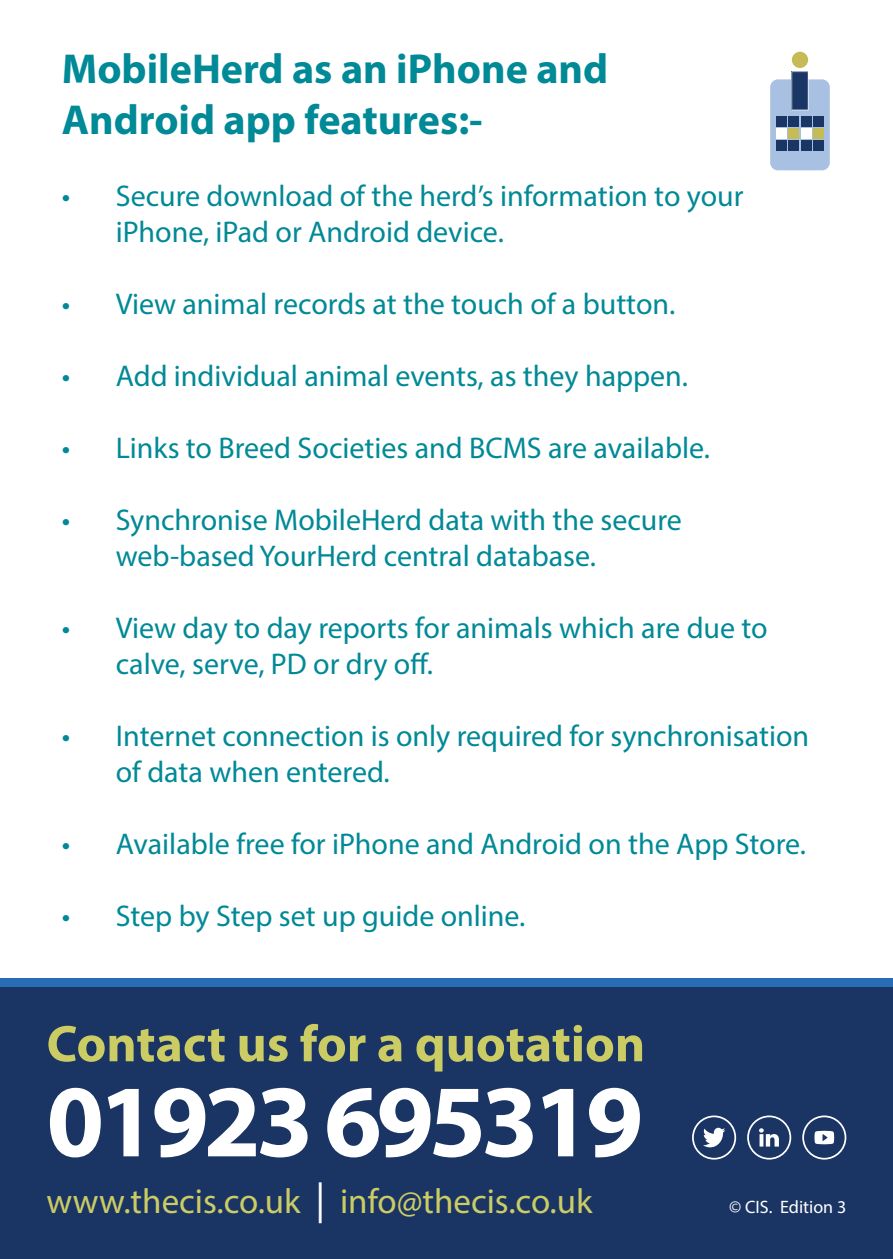
<style>
.page{position:relative;width:893px;height:1259px;background:#fff}
.page>*{position:absolute;margin:0;border:0;box-sizing:border-box;transform-origin:0 0}
.t1{font:700 103.8px "Myriad Pro";letter-spacing:-.05em;color:#fff}
.t2{font:700 51.9px "Myriad Pro";color:#cccc64}
.t3{font:700 42px/50.4px "Myriad Pro";color:#008996}
.t4{font:35.1px "Myriad Pro";color:#cccc64}
.t5{font:30px/36px "Myriad Pro";color:#008996}
.t6{font:18px "Myriad Pro";color:#fff}
.s1{font-size:40.8px;color:#fff}
</style>
<div class="page">
<div style="left:0;top:978px;width:893px;height:281px;background:#296db6"></div>
<div style="left:0;top:987px;width:893px;height:272px;background:#1a3564"></div>
<div style="left:747px;top:1115px;width:44px;height:44px;border:2px solid #fff;border-radius:50%"></div>
<svg style="left:759px;top:1128px;width:20px;height:18px"></svg>
<div style="left:692px;top:1115px;width:44px;height:44px;border:2px solid #fff;border-radius:50%"></div>
<svg style="left:703px;top:1127px;width:22px;height:20px"></svg>
<div style="left:802px;top:1115px;width:44px;height:44px;border:2px solid #fff;border-radius:50%"></div>
<svg style="left:814px;top:1130px;width:20px;height:14px"></svg>
<div style="left:770px;top:79px;width:60px;height:91px;background:#a8c1e2;border-radius:8px"></div>
<svg style="left:791px;top:71px;width:17px;height:39px"></svg>
<div style="left:792px;top:52px;width:16px;height:16px;background:#c6bc55;border-radius:50%"></div>
<div style="left:776px;top:116px;width:11px;height:10px;background:#1a3664"></div>
<div style="left:789px;top:116px;width:10px;height:10px;background:#1a3664"></div>
<div style="left:801px;top:116px;width:10px;height:10px;background:#1a3664"></div>
<div style="left:813px;top:116px;width:10px;height:10px;background:#1a3664"></div>
<div style="left:776px;top:128px;width:11px;height:11px;background:#fff"></div>
<div style="left:789px;top:128px;width:10px;height:11px;background:#c6bc55"></div>
<div style="left:801px;top:128px;width:10px;height:11px;background:#fff"></div>
<div style="left:813px;top:128px;width:10px;height:11px;background:#c6bc55"></div>
<div style="left:776px;top:141px;width:11px;height:10px;background:#1a3664"></div>
<div style="left:789px;top:141px;width:10px;height:10px;background:#1a3664"></div>
<div style="left:801px;top:141px;width:10px;height:10px;background:#1a3664"></div>
<div style="left:813px;top:141px;width:10px;height:10px;background:#1a3664"></div>
<p class="t3" style="left:62px;top:42px;width:548px">MobileHerd as an iPhone and<br>Android app features:-</p>
<p class="t5" style="left:116px;top:177px;width:629px;text-indent:-54px">• Secure download of the herd’s information to your iPhone, iPad or Android device.</p>
<p class="t5" style="left:62px;top:285px;width:615px">• View animal records at the touch of a button.</p>
<p class="t5" style="left:62px;top:357px;width:628px">• Add individual animal events, as they happen.</p>
<p class="t5" style="left:62px;top:429px;width:650px">• Links to Breed Societies and BCMS are available.</p>
<p class="t5" style="left:116px;top:501px;width:568px;text-indent:-54px">• Synchronise MobileHerd data with the secure web-based YourHerd central database.</p>
<p class="t5" style="left:116px;top:609px;width:653px;text-indent:-54px">• View day to day reports for animals which are due to calve, serve, PD or dry off.</p>
<p class="t5" style="left:116px;top:717px;width:695px;text-indent:-54px">• Internet connection is only required for synchronisation of data when entered.</p>
<p class="t5" style="left:62px;top:825px;width:746px">• Available free for iPhone and Android on the App Store.</p>
<p class="t5" style="left:62px;top:897px;width:465px">• Step by Step set up guide online.</p>
<p class="t2" style="left:47px;top:1010px;width:600px">Contact us for a quotation</p>
<p class="t1" style="left:47px;top:1053px;width:598px">01923 695319</p>
<p class="t4" style="left:47px;top:1179px;width:547px">www.thecis.co.uk <span class="s1">|</span> info@thecis.co.uk</p>
<p class="t6" style="left:729px;top:1195px;width:119px">© CIS. Edition 3</p>
</div>
